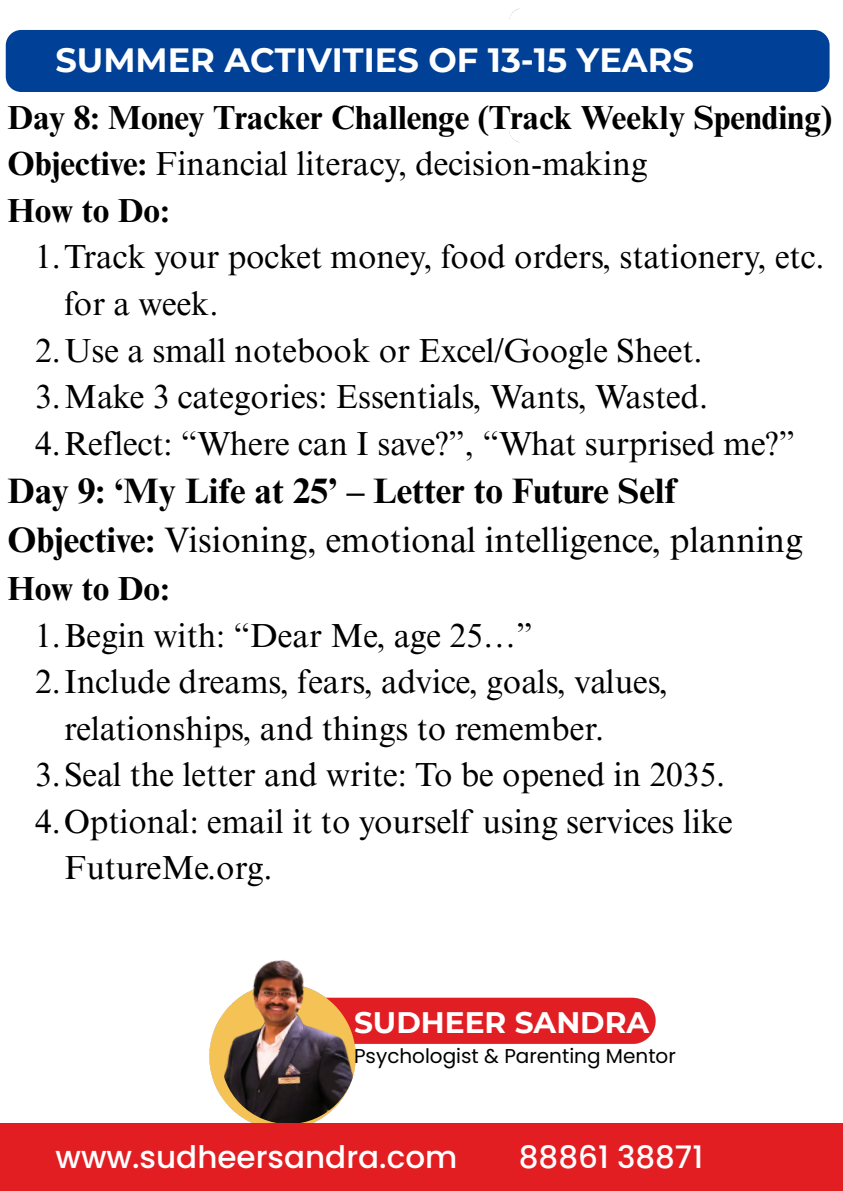
<style>
.page{position:relative;width:843px;height:1191px;background:#fff}
.page>*{position:absolute;margin:0;border:0;box-sizing:border-box;transform-origin:0 0}
.t1{font:700 35.4px/49.5px "Times NRMT Pro";color:#000}
.t2{font:700 33.6px "Montserrat";color:#fff}
.t3{font:33.4px/46.5px "Times NRMT Pro";color:#000}
.t4{font:700 33.4px/46.5px "Times NRMT Pro";color:#000}
.t5{font:500 31px "Poppins";color:#fff}
.t6{font:700 29.6px "Montserrat";color:#fff}
.t7{font:20px "Poppins";color:#000}
.s1{font-weight:400}
</style>
<div class="page">
<img style="left:210px;top:997px;width:446px;height:99px">
<img style="left:221px;top:1067px;width:135px;height:56px">
<img style="left:209px;top:960px;width:194px;height:107px">
<div style="left:0;top:1123px;width:842px;height:67px;background:#e21e23"></div>
<div style="left:6px;top:30px;width:823px;height:62px;background:#004096;border-radius:16px"></div>
<p class="t2" style="left:55px;top:40px;width:639px">SUMMER ACTIVITIES OF 13-15 YEARS</p>
<p class="t4" style="left:7px;top:98px;width:826px">Day 8: Money Tracker Challenge (Track Weekly Spending)<br>Objective: <span class="s1">Financial literacy, decision-making<br></span>How to Do:</p>
<h2 class="t3" style="left:64px;top:238px;width:761px;text-indent:-29px">1.Track your pocket money, food orders, stationery, etc. for a week.</h2>
<p class="t3" style="left:35px;top:331px;width:668px">2.Use a small notebook or Excel/Google Sheet.</p>
<p class="t3" style="left:35px;top:377px;width:674px">3.Make 3 categories: Essentials, Wants, Wasted.</p>
<p class="t3" style="left:35px;top:424px;width:761px">4.Reflect: “Where can I save?”, “What surprised me?”</p>
<p class="t1" style="left:7px;top:470px;width:796px">Day 9: ‘My Life at 25’ – Letter to Future Self<br>Objective: <span class="s1">Visioning, emotional intelligence, planning</span></p>
<p class="t4" style="left:7px;top:569px;width:163px">How to Do:</p>
<p class="t3" style="left:35px;top:616px;width:499px">1.Begin with: “Dear Me, age 25…”</p>
<p class="t3" style="left:64px;top:662px;width:605px;text-indent:-29px">2.Include dreams, fears, advice, goals, values, relationships, and things to remember.</p>
<p class="t3" style="left:35px;top:755px;width:691px">3.Seal the letter and write: To be opened in 2035.</p>
<h3 class="t3" style="left:64px;top:802px;width:670px;text-indent:-29px">4.Optional: email it to yourself using services like<br>FutureMe.org.</h3>
<h2 class="t6" style="left:354px;top:1004px;width:296px">SUDHEER SANDRA</h2>
<p class="t7" style="left:354px;top:1041px;width:323px">Psychologist &amp; Parenting Mentor</p>
<p class="t5" style="left:55px;top:1135px;width:403px">www.sudheersandra.com</p>
<h3 class="t5" style="left:518px;top:1135px;width:186px">88861 38871</h3>
</div>
